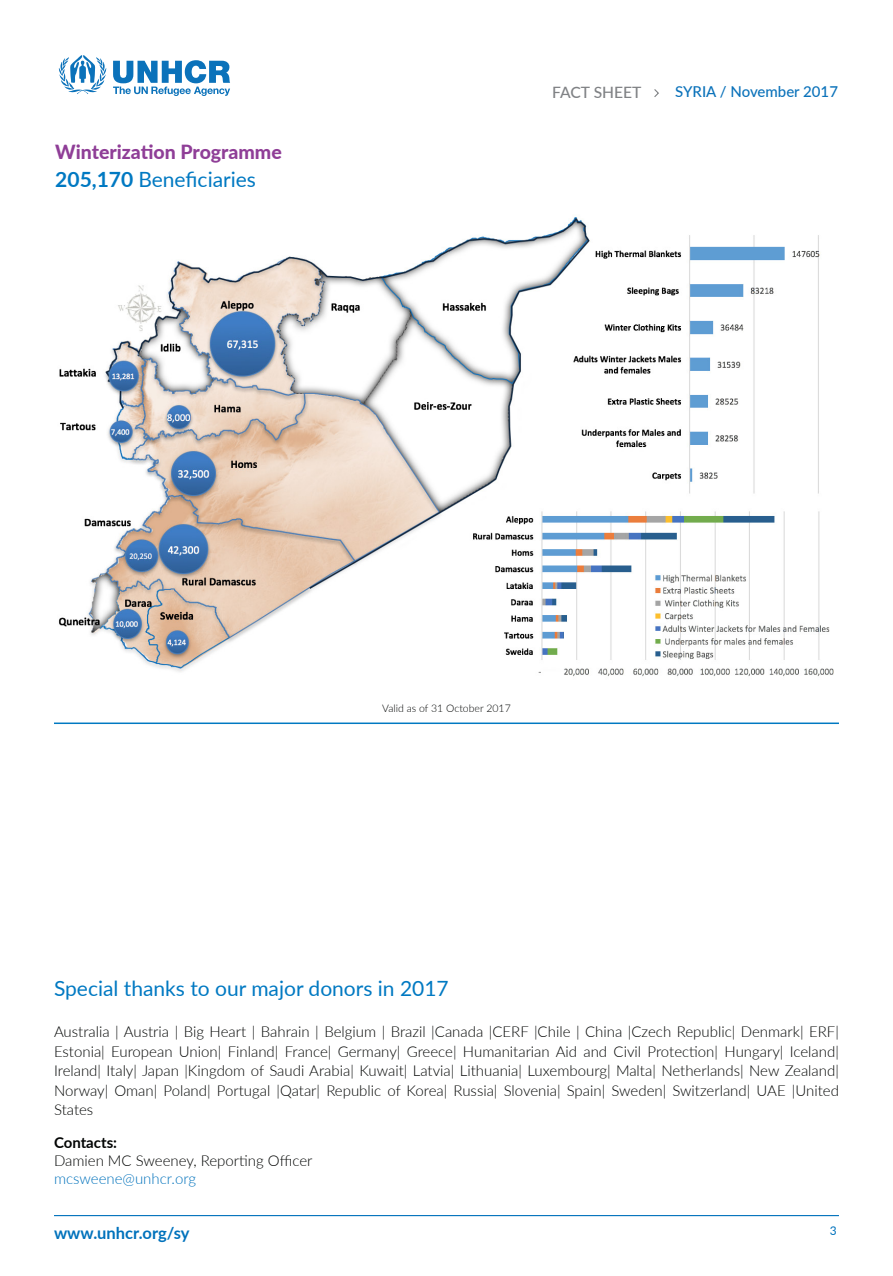
<style>
.page{position:relative;width:893px;height:1276px;background:#fff}
.page>*{position:absolute;margin:0;border:0;box-sizing:border-box;transform-origin:0 0}
.t1{font:21px "Lato";color:#0079c2}
.t2{font:800 19.5px "Lato";color:#8f3e97}
.t3{font:700 16.5px "Lato";color:#0072bc}
.t4{font:500 15.6px "Lato";color:#808285}
.t5{font:300 15px/19.5px "Lato";color:#020403;text-align:justify}
.t6{font:300 15px "Lato";color:#0072bc}
.t7{font:500 15px "Lato";color:#0b72ba}
.t8{font:700 15px "Lato";color:#020403}
.t9{font:12px "Lato";color:#0072bc}
.t10{font:300 10.5px "Lato";color:#020403}
.s1{font-weight:700}
</style>
<div class="page">
<hr style="left:54px;top:1215px;width:785px;height:1px;background:#0072bc">
<img style="left:58px;top:217px;width:776px;height:460px">
<svg style="left:58px;top:55px;width:49px;height:39px"></svg>
<svg style="left:113px;top:60px;width:117px;height:36px"></svg>
<hr style="left:54px;top:722px;width:785px;height:2px;background:#0079c2">
<svg style="left:654px;top:89px;width:5px;height:8px"></svg>
<p class="t2" style="left:55px;top:138px;width:228px">Winterization Programme</p>
<p class="t1" style="left:55px;top:164px;width:202px"><span class="s1">205,170</span> Beneficiaries</p>
<p class="t4" style="left:552px;top:81px;width:91px">FACT SHEET</p>
<p class="t7" style="left:675px;top:81px;width:164px">SYRIA / November 2017</p>
<p class="t10" style="left:382px;top:701px;width:130px">Valid as of 31 October 2017</p>
<p class="t1" style="left:54px;top:973px;width:396px">Special thanks to our major donors in 2017</p>
<p class="t5" style="left:54px;top:1021px;width:786px">Australia | Austria | Big Heart | Bahrain | Belgium | Brazil |Canada |CERF |Chile | China |Czech Republic| Denmark| ERF| Estonia| European Union| Finland| France| Germany| Greece| Humanitarian Aid and Civil Protection| Hungary| Iceland| Ireland| Italy| Japan |Kingdom of Saudi Arabia| Kuwait| Latvia| Lithuania| Luxembourg| Malta| Netherlands| New Zealand| Norway| Oman| Poland| Portugal |Qatar| Republic of Korea| Russia| Slovenia| Spain| Sweden| Switzerland| UAE |United States</p>
<p class="t8" style="left:54px;top:1131px;width:65px">Contacts:</p>
<p class="t5" style="left:54px;top:1150px;width:260px">Damien MC Sweeney, Reporting Officer</p>
<p class="t6" style="left:54px;top:1168px;width:144px">mcsweene@unhcr.org</p>
<p class="t3" style="left:54px;top:1221px;width:137px">www.unhcr.org/sy</p>
<p class="t9" style="left:830px;top:1222px;width:8px">3</p>
</div>
